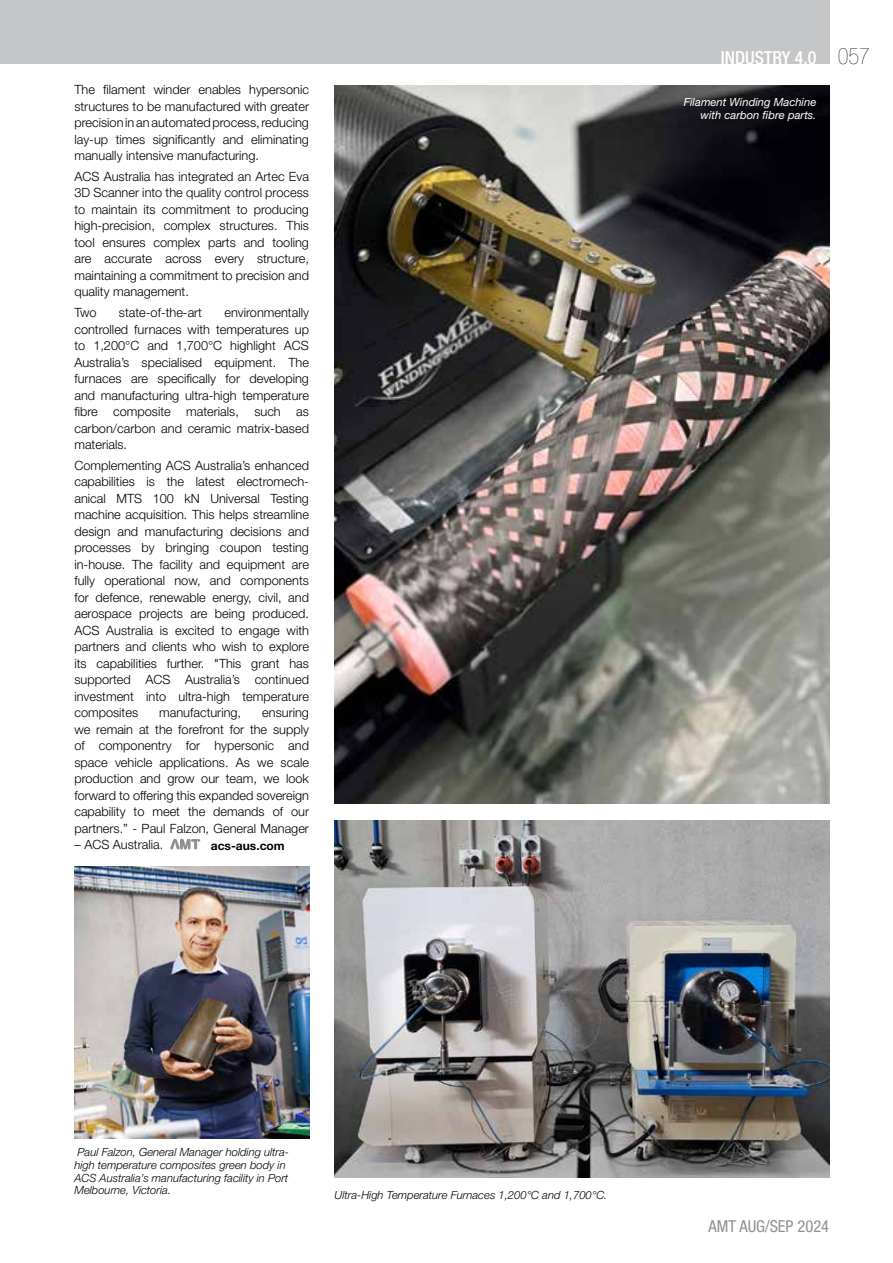
<style>
.page{position:relative;width:893px;height:1263px;background:#fff}
.page>*{position:absolute;margin:0;border:0;box-sizing:border-box;transform-origin:0 0}
.t1{font:500 condensed 18px "Helvetica Neue LT Std";color:#fff}
.t2{font:condensed 16.5px "Helvetica Neue LT Std";color:#919195}
.t3{font:300 12.75px/16.5px "Helvetica Neue LT Std";color:#000;text-align:justify}
.t4{font:700 12px "Helvetica Neue LT Std";color:#000}
.t5{font:italic 300 11.25px/12.8px "Helvetica Neue LT Std";color:#000}
.t6{font:italic 11.25px/12.8px "Helvetica Neue LT Std";color:#fff;text-align:right}
.s1{font-weight:200;font-size:22.5px;color:#000}
</style>
<div class="page">
<img style="left:334px;top:85px;width:495px;height:719px">
<div style="left:0;top:0;width:829px;height:64px;background:#c5c6c8"></div>
<svg style="left:170px;top:839px;width:30px;height:10px"></svg>
<img style="left:74px;top:866px;width:235px;height:272px">
<img style="left:334px;top:821px;width:495px;height:357px">
<p class="t3" style="left:74px;top:81px;width:236px">The filament winder enables hypersonic structures to be manufactured with greater precision in an automated process, reducing lay-up times significantly and eliminating manually intensive manufacturing.</p>
<p class="t3" style="left:74px;top:168px;width:236px">ACS Australia has integrated an Artec Eva 3D Scanner into the quality control process to maintain its commitment to producing high-precision, complex structures. This tool ensures complex parts and tooling are accurate across every structure, maintaining a commitment to precision and quality management.</p>
<p class="t3" style="left:74px;top:304px;width:24px">Two</p>
<p class="t3" style="left:119px;top:304px;width:85px">state-of-the-art</p>
<p class="t3" style="left:74px;top:304px;width:236px;text-indent:150px">environmentally controlled furnaces with temperatures up to 1,200°C and 1,700°C highlight ACS Australia’s specialised equipment. The furnaces are specifically for developing and manufacturing ultra-high temperature fibre composite materials, such as carbon/carbon and ceramic matrix-based materials.</p>
<p class="t3" style="left:74px;top:457px;width:236px">Complementing ACS Australia’s enhanced capabilities is the latest electromech&shy;anical MTS 100 kN Universal Testing machine acquisition. This helps streamline design and manufacturing decisions and processes by bringing coupon testing in-house. The facility and equipment are fully operational now, and components for defence, renewable energy, civil, and aerospace projects are being produced.<br>ACS Australia is excited to engage with partners and clients who wish to explore its capabilities further. "This grant has supported ACS Australia’s continued investment into ultra-high temperature composites</p>
<p class="t3" style="left:74px;top:704px;width:236px;text-indent:188px">ensuring we remain at the forefront for the supply of componentry for hypersonic and space vehicle applications. As we scale production and grow our team, we look forward to offering this expanded sovereign capability to meet the demands of our partners.” - Paul Falzon, General Manager</p>
<p class="t3" style="left:74px;top:836px;width:90px">– ACS Australia.</p>
<p class="t4" style="left:211px;top:838px;width:75px">acs-aus.com</p>
<p class="t3" style="left:159px;top:704px;width:83px">manufacturing,</p>
<h1 class="t1" style="left:721px;top:47px;width:151px">INDUSTRY 4.0 <span class="s1">057</span></h1>
<p class="t6" style="left:684px;top:95px;width:134px">Filament Winding Machine with carbon fibre parts.</p>
<p class="t5" style="left:74px;top:1146px;width:216px">Paul Falzon, General Manager holding ultra&shy;high temperature composites green body in ACS Australia’s manufacturing facility in Port Melbourne, Victoria.</p>
<p class="t5" style="left:334px;top:1188px;width:274px">Ultra-High Temperature Furnaces 1,200°C and 1,700°C.</p>
<p class="t2" style="left:709px;top:1216px;width:122px">AMT AUG/SEP 2024</p>
</div>
